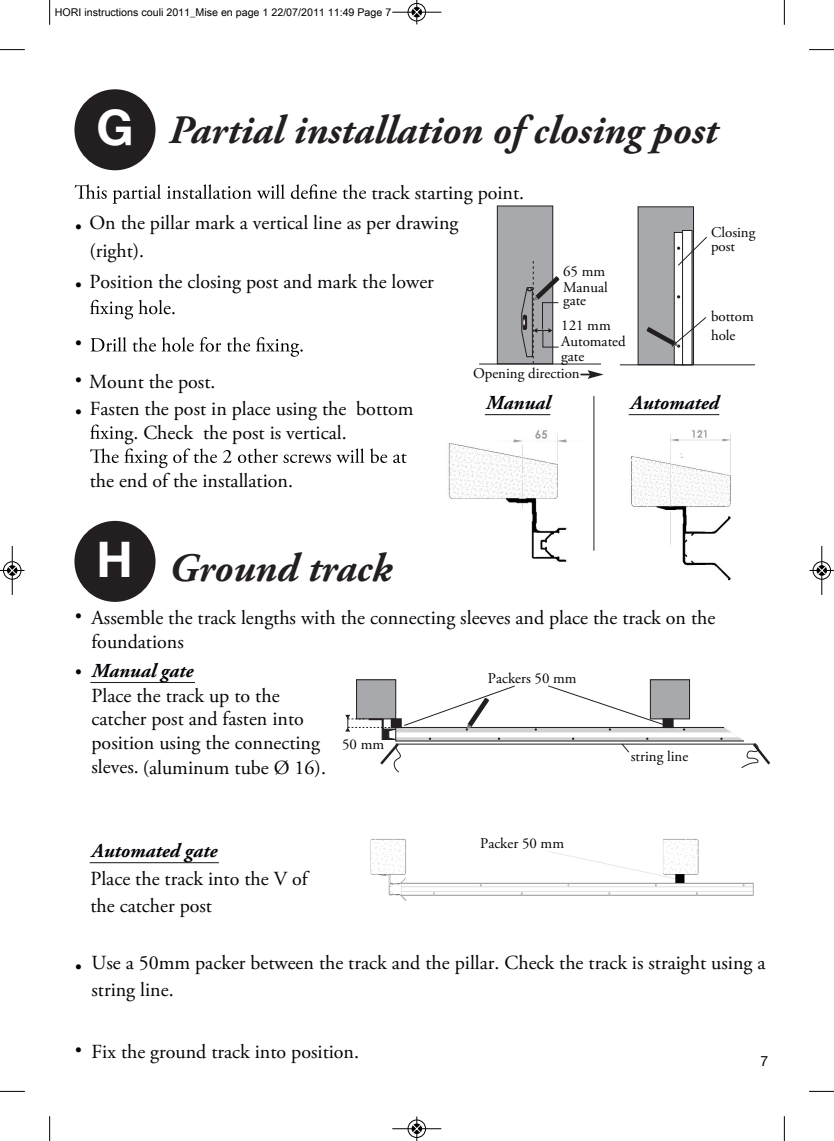
<style>
.page{position:relative;width:834px;height:1141px;background:#fff}
.page>*{position:absolute;margin:0;border:0;box-sizing:border-box;transform-origin:0 0}
.t1{font:700 49px "Helvetica Neue";color:#fff}
.t2{font:italic 700 40.25px "Adobe Garamond Pro";color:#231f20}
.t3{font:700 22.75px "Helvetica Neue";color:#020306}
.t4{font:19.95px/24px "Adobe Garamond Pro";color:#020306}
.t5{font:italic 700 19.78px "Adobe Garamond Pro";color:#020306}
.t6{font:14.88px/15.8px "Adobe Garamond Pro";color:#020306}
.t7{font:14px "Helvetica Neue";color:#020306}
.t8{font:10.67px "Arial Unicode MS";color:#000001}
.s1{font-family:"Helvetica Neue";font-weight:700;font-size:22.75px}
</style>
<div class="page">
<div style="left:497px;top:206px;width:55px;height:158px;background:#a8a9ad"></div>
<div style="left:497px;top:206px;width:56px;height:158px;border:1px solid #231f20"></div>
<hr style="left:479px;top:364px;width:121px;height:1px;background:#231f20">
<div style="left:638px;top:207px;width:55px;height:158px;background:#a8a9ad"></div>
<div style="left:637px;top:207px;width:56px;height:158px;border:1px solid #231f20"></div>
<div style="left:674px;top:232px;width:9px;height:133px;background:#fff"></div>
<div style="left:673px;top:232px;width:11px;height:133px;border:1px solid #231f20"></div>
<div style="left:682px;top:230px;width:10px;height:135px;background:#fff"></div>
<div style="left:682px;top:230px;width:10px;height:135px;border:1px solid #231f20"></div>
<hr style="left:619px;top:365px;width:135px;height:1px;background:#231f20">
<svg style="left:677px;top:236px;width:30px;height:31px"></svg>
<svg style="left:580px;top:370px;width:23px;height:9px"></svg>
<svg style="left:646px;top:316px;width:61px;height:32px"></svg>
<div style="left:74px;top:89px;width:81px;height:81px;background:#231f20;border-radius:50%"></div>
<div style="left:74px;top:521px;width:81px;height:81px;background:#231f20;border-radius:50%"></div>
<div style="left:356px;top:680px;width:39px;height:39px;background:#a8a9ad"></div>
<div style="left:356px;top:679px;width:40px;height:40px;border:1px solid #231f20"></div>
<div style="left:650px;top:680px;width:39px;height:39px;background:#a8a9ad"></div>
<div style="left:650px;top:679px;width:39px;height:40px;border:1px solid #231f20"></div>
<svg style="left:345px;top:685px;width:425px;height:87px"></svg>
<img style="left:448px;top:422px;width:147px;height:140px">
<img style="left:631px;top:430px;width:100px;height:151px">
<hr style="left:485px;top:414px;width:65px;height:1px;background:#231f20">
<hr style="left:628px;top:414px;width:91px;height:1px;background:#231f20">
<hr style="left:593px;top:396px;width:1px;height:155px;background:#231f20">
<img style="left:370px;top:839px;width:384px;height:62px">
<svg style="left:521px;top:259px;width:38px;height:105px"></svg>
<svg style="left:49px;top:0;width:1px;height:25px"></svg>
<svg style="left:0;top:49px;width:25px;height:1px"></svg>
<svg style="left:783px;top:0;width:1px;height:25px"></svg>
<svg style="left:809px;top:49px;width:24px;height:1px"></svg>
<svg style="left:49px;top:1116px;width:1px;height:25px"></svg>
<svg style="left:0;top:1091px;width:25px;height:1px"></svg>
<svg style="left:783px;top:1116px;width:1px;height:25px"></svg>
<svg style="left:809px;top:1091px;width:24px;height:1px"></svg>
<div style="left:407px;top:3px;width:19px;height:19px;border:1px solid #fff;border-radius:50%"></div>
<hr style="left:392px;top:12px;width:49px;height:1px;background:#000">
<div style="left:408px;top:3px;width:17px;height:18px;border:1px solid #000;border-radius:50%"></div>
<svg style="left:412px;top:0;width:9px;height:24px"></svg>
<div style="left:407px;top:1119px;width:19px;height:19px;border:1px solid #fff;border-radius:50%"></div>
<hr style="left:392px;top:1128px;width:49px;height:1px;background:#000">
<div style="left:408px;top:1120px;width:17px;height:18px;border:1px solid #000;border-radius:50%"></div>
<svg style="left:412px;top:1116px;width:9px;height:25px"></svg>
<div style="left:3px;top:561px;width:19px;height:19px;border:1px solid #fff;border-radius:50%"></div>
<hr style="left:12px;top:546px;width:1px;height:49px;background:#000">
<div style="left:3px;top:561px;width:18px;height:18px;border:1px solid #000;border-radius:50%"></div>
<svg style="left:0;top:566px;width:25px;height:9px"></svg>
<div style="left:812px;top:561px;width:19px;height:19px;border:1px solid #fff;border-radius:50%"></div>
<hr style="left:821px;top:546px;width:1px;height:49px;background:#000">
<div style="left:812px;top:561px;width:18px;height:18px;border:1px solid #000;border-radius:50%"></div>
<svg style="left:809px;top:566px;width:24px;height:9px"></svg>
<svg style="left:75px;top:184px;width:291px;height:20px"></svg>
<svg style="left:90px;top:300px;width:84px;height:19px"></svg>
<svg style="left:90px;top:337px;width:212px;height:20px"></svg>
<svg style="left:90px;top:425px;width:34px;height:14px"></svg>
<svg style="left:90px;top:448px;width:316px;height:20px"></svg>
<hr style="left:90px;top:682px;width:105px;height:1px;background:#231f20">
<hr style="left:90px;top:862px;width:129px;height:1px;background:#231f20">
<img style="left:479px;top:839px;width:68px;height:14px">
<p class="t8" style="left:55px;top:4px;width:338px">HORI instructions couli 2011_Mise en page 1 22/07/2011 11:49 Page 7</p>
<p class="t1" style="left:97px;top:89px;width:39px">G</p>
<p class="t2" style="left:169px;top:107px;width:550px">Partial installation of closing post</p>
<p class="t4" style="left:371px;top:181px;width:154px">track starting point.</p>
<p class="t4" style="left:89px;top:210px;width:370px;line-height:27.7px;text-indent:-15px"><span class="s1">•</span> On the pillar mark a vertical line as per drawing (right).</p>
<p class="t4" style="left:74px;top:270px;width:361px"><span class="s1">•</span> Position the closing post and mark the lower</p>
<p class="t6" style="left:711px;top:225px;width:46px">Closing</p>
<p class="t6" style="left:711px;top:239px;width:26px">post</p>
<p class="t6" style="left:563px;top:264px;width:46px">65 mm<br>Manual</p>
<p class="t6" style="left:563px;top:293px;width:25px">gate</p>
<p class="t6" style="left:711px;top:307px;width:44px;line-height:18.9px">bottom hole</p>
<p class="t6" style="left:561px;top:318px;width:66px">121 mm<br>Automated gate</p>
<p class="t3" style="left:74px;top:325px;width:9px">•</p>
<p class="t6" style="left:473px;top:366px;width:108px">Opening direction</p>
<p class="t4" style="left:74px;top:370px;width:142px"><span class="s1">•</span> Mount the post.</p>
<p class="t4" style="left:124px;top:397px;width:291px;text-indent:-50px"><span class="s1">•</span> Fasten the post in place using the bottom g. Check the post is vertical.</p>
<p class="t4" style="left:90px;top:469px;width:205px">the end of the installation.</p>
<p class="t5" style="left:486px;top:391px;width:66px">Manual</p>
<p class="t5" style="left:630px;top:391px;width:90px">Automated</p>
<p class="t1" style="left:97px;top:521px;width:38px">H</p>
<p class="t2" style="left:169px;top:545px;width:224px">Ground track</p>
<p class="t4" style="left:91px;top:606px;width:625px;text-indent:-17px"><span class="s1">•</span> Assemble the track lengths with the connecting sleeves and place the track on the foundations</p>
<p class="t3" style="left:74px;top:654px;width:9px">•</p>
<p class="t5" style="left:92px;top:659px;width:103px">Manual gate</p>
<p class="t4" style="left:91px;top:684px;width:236px">Place the track up to the catcher post and fasten into position using the connecting sleves. (aluminum tube Ø 16).</p>
<p class="t6" style="left:342px;top:737px;width:44px">50 mm</p>
<p class="t5" style="left:92px;top:839px;width:127px">Automated gate</p>
<p class="t4" style="left:90px;top:867px;width:219px;line-height:26.2px">Place the track into the V of the catcher post</p>
<p class="t6" style="left:488px;top:671px;width:90px">Packers 50 mm</p>
<p class="t6" style="left:480px;top:836px;width:85px">Packer 50 mm</p>
<p class="t6" style="left:630px;top:749px;width:59px">string line</p>
<p class="t4" style="left:91px;top:950px;width:675px;line-height:26.9px;text-indent:-17px"><span class="s1">•</span> Use a 50mm packer between the track and the pillar. Check the track is straight using a string line.</p>
<p class="t4" style="left:74px;top:1041px;width:286px"><span class="s1">•</span> Fix the ground track into position.</p>
<p class="t7" style="left:760px;top:1051px;width:9px">7</p>
</div>
